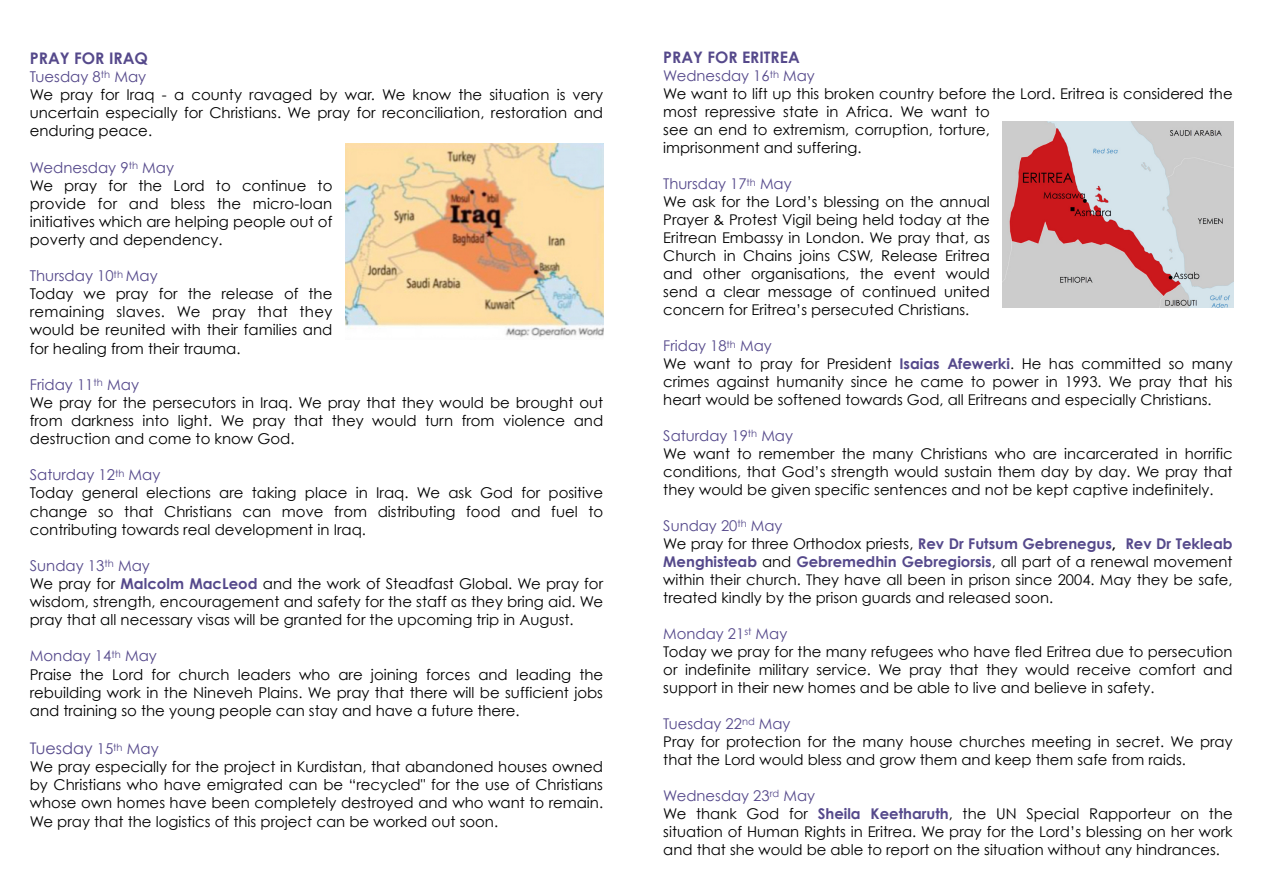
<style>
.page{position:relative;width:1263px;height:893px;background:#fff}
.page>*{position:absolute;margin:0;border:0;box-sizing:border-box;transform-origin:0 0}
.t1{font:700 15.9px "Century Gothic";color:#55498b}
.t2{font:15.9px "Century Gothic";color:#55498b}
.t3{font:14.85px/18px "Century Gothic";color:#000}
.s1{color:#55498b}
.s2{font-weight:700;color:#55498b}
.s3{font-size:14.85px}
.s4{font-weight:700}
</style>
<div class="page">
<img style="left:345px;top:144px;width:259px;height:193px">
<img style="left:1003px;top:121px;width:230px;height:186px">
<p class="t1" style="left:30px;top:46px;width:120px">PRAY FOR IRAQ</p>
<p class="t3" style="left:30px;top:67px;width:575px"><span class="s1">Tuesday 8</span><sup>th</sup> <span class="s1">May<br></span>We pray for Iraq - a county ravaged by war. We know the situation is very uncertain especially for Christians. We pray for reconciliation, restoration and enduring peace.</p>
<p class="t3" style="left:30px;top:158px;width:304px"><span class="s1">Wednesday 9</span><sup>th</sup> <span class="s1">May<br></span>We pray for the Lord to continue to provide for and bless the micro-loan initiatives which are helping people out of poverty and dependency.</p>
<p class="t3" style="left:30px;top:266px;width:304px"><span class="s1">Thursday 10</span><sup>th</sup> <span class="s1">May<br></span>Today we pray for the release of the remaining slaves. We pray that they would be reunited with their families and for healing from their trauma.</p>
<p class="t3" style="left:30px;top:375px;width:575px"><span class="s1">Friday 11</span><sup>th</sup> <span class="s1">May<br></span>We pray for the persecutors in Iraq. We pray that they would be brought out from darkness into light. We pray that they would turn from violence and destruction and come to know God.</p>
<p class="t3" style="left:30px;top:466px;width:575px"><span class="s1">Saturday 12</span><sup>th</sup> <span class="s1">May<br></span>Today general elections are taking place in Iraq. We ask God for positive change so that Christians can move from distributing food and fuel to contributing towards real development in Iraq.</p>
<p class="t3" style="left:30px;top:556px;width:575px"><span class="s1">Sunday 13</span><sup>th</sup> <span class="s1">May<br></span>We pray for <span class="s2">Malcolm MacLeod</span> and the work of Steadfast Global. We pray for wisdom, strength, encouragement and safety for the staff as they bring aid. We pray that all necessary visas will be granted for the upcoming trip in August.</p>
<p class="t3" style="left:30px;top:647px;width:575px"><span class="s1">Monday 14</span><sup>th</sup> <span class="s1">May<br></span>Praise the Lord for church leaders who are joining forces and leading the rebuilding work in the Nineveh Plains. We pray that there will be sufficient jobs and training so the young people can stay and have a future there.</p>
<p class="t2" style="left:30px;top:737px;width:130px">Tuesday <span class="s3">15</span><sup>th</sup> <span class="s3">May</span></p>
<p class="t3" style="left:30px;top:757px;width:575px;text-align:justify">We pray especially for the project in Kurdistan, that abandoned houses owned by Christians who have emigrated can be “recycled" for the use of Christians whose own homes have been completely destroyed and who want to remain.<br>We pray that the logistics of this project can be worked out soon.</p>
<p class="t1" style="left:663px;top:46px;width:138px">PRAY FOR ERITREA</p>
<p class="t3" style="left:663px;top:67px;width:571px"><span class="s1">Wednesday 16</span><sup>th</sup> <span class="s1">May<br></span>We want to lift up this broken country before the Lord. Eritrea is considered the most repressive state in Africa. We want to<br>see an end to extremism, corruption, torture,<br>imprisonment and suffering.</p>
<p class="t3" style="left:663px;top:175px;width:328px"><span class="s1">Thursday 17</span><sup>th</sup> <span class="s1">May<br></span>We ask for the Lord’s blessing on the annual Prayer &amp; Protest Vigil being held today at the Eritrean Embassy in London. We pray that, as Church in Chains joins CSW, Release Eritrea and other organisations, the event would send a clear message of continued united concern for Eritrea’s persecuted Christians.</p>
<p class="t3" style="left:663px;top:336px;width:571px"><span class="s1">Friday 18</span><sup>th</sup> <span class="s1">May<br></span>We want to pray for President <span class="s2">Isaias Afewerki</span>. He has committed so many crimes against humanity since he came to power in 1993. We pray that his heart would be softened towards God, all Eritreans and especially Christians.</p>
<p class="t3" style="left:663px;top:426px;width:571px"><span class="s1">Saturday 19</span><sup>th</sup> <span class="s1">May<br></span>We want to remember the many Christians who are incarcerated in horrific conditions, that God’s strength would sustain them day by day. We pray that they would be given specific sentences and not be kept captive indefinitely.</p>
<p class="t3" style="left:663px;top:516px;width:571px"><span class="s1">Sunday 20</span><sup>th</sup> <span class="s1">May<br></span>We pray for three Orthodox priests, <span class="s2">Rev Dr Futsum Gebrenegus</span><span class="s4">,</span> <span class="s2">Rev Dr Tekleab Menghisteab</span> and <span class="s2">Gebremedhin Gebregiorsis</span>, all part of a renewal movement within their church. They have all been in prison since 2004. May they be safe, treated kindly by the prison guards and released soon.</p>
<p class="t3" style="left:663px;top:624px;width:571px"><span class="s1">Monday 21</span><sup>st</sup> <span class="s1">May<br></span>Today we pray for the many refugees who have fled Eritrea due to persecution or indefinite military service. We pray that they would receive comfort and support in their new homes and be able to live and believe in safety.</p>
<p class="t3" style="left:663px;top:714px;width:571px"><span class="s1">Tuesday 22</span><sup>nd</sup> <span class="s1">May<br></span>Pray for protection for the many house churches meeting in secret. We pray that the Lord would bless and grow them and keep them safe from raids.</p>
<p class="t3" style="left:663px;top:786px;width:571px"><span class="s1">Wednesday 23</span><sup>rd</sup> <span class="s1">May<br></span>We thank God for <span class="s2">Sheila Keetharuth</span>, the UN Special Rapporteur on the situation of Human Rights in Eritrea. We pray for the Lord’s blessing on her work and that she would be able to report on the situation without any hindrances.</p>
</div>
